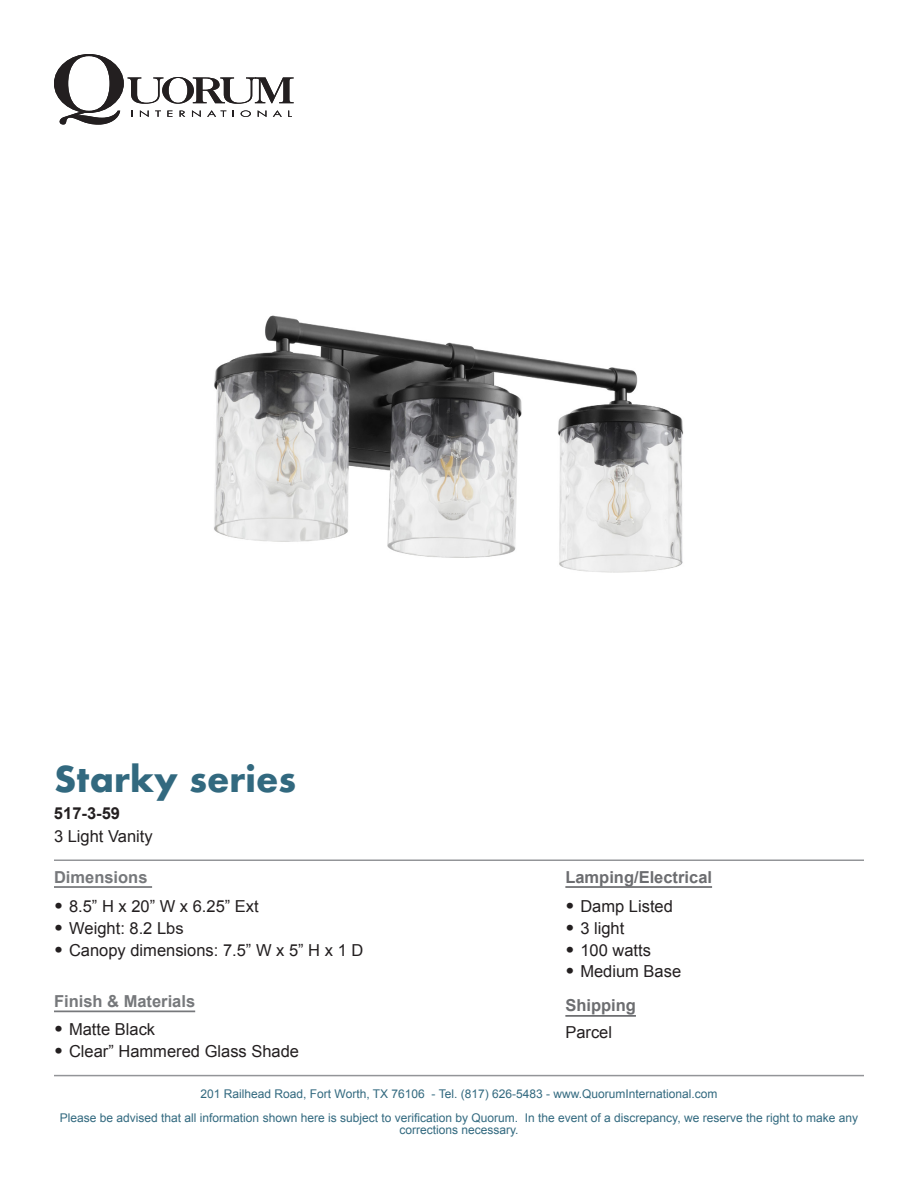
<style>
.page{position:relative;width:918px;height:1188px;background:#fff}
.page>*{position:absolute;margin:0;border:0;box-sizing:border-box;transform-origin:0 0}
.t1{font:700 34.5px "Futura";color:#32697f}
.t2{font:16.5px "Arial";color:#231f20}
.t3{font:700 16.5px "Arial";color:#76787b}
.t4{font:700 16.5px "Arial";color:#6c6d70}
.t5{font:700 16.5px "Arial";color:#231f20}
.t6{font:12px/24px "Arial";color:#32697f;text-align:center}
.s1{font-family:"Gotham";font-weight:900;font-size:18px}
</style>
<div class="page">
<svg style="left:54px;top:54px;width:240px;height:71px"></svg>
<hr style="left:54px;top:860px;width:810px;height:1px;background:#939598">
<hr style="left:54px;top:1075px;width:810px;height:1px;background:#939598">
<img style="left:214px;top:315px;width:470px;height:258px">
<hr style="left:54px;top:886px;width:98px;height:2px;background:#76787b">
<hr style="left:54px;top:1011px;width:141px;height:1px;background:#76787b">
<hr style="left:565px;top:886px;width:147px;height:2px;background:#6c6d70">
<hr style="left:565px;top:1015px;width:71px;height:2px;background:#6c6d70">
<p class="t1" style="left:54px;top:754px;width:244px">Starky series</p>
<p class="t2" style="left:54px;top:826px;width:100px">3 Light Vanity</p>
<p class="t5" style="left:54px;top:803px;width:68px">517-3-59</p>
<p class="t3" style="left:54px;top:866px;width:95px">Dimensions</p>
<p class="t2" style="left:54px;top:896px;width:206px"><span class="s1">•</span> 8.5” H x 20” W x 6.25” Ext</p>
<p class="t2" style="left:54px;top:917px;width:131px"><span class="s1">•</span> Weight: 8.2 Lbs</p>
<p class="t2" style="left:54px;top:939px;width:311px"><span class="s1">•</span> Canopy dimensions: 7.5” W x 5” H x 1 D</p>
<p class="t3" style="left:54px;top:990px;width:143px">Finish &amp; Materials</p>
<p class="t2" style="left:54px;top:1019px;width:103px"><span class="s1">•</span> Matte Black</p>
<p class="t2" style="left:54px;top:1040px;width:247px"><span class="s1">•</span> Clear” Hammered Glass Shade</p>
<p class="t4" style="left:565px;top:866px;width:148px">Lamping/Electrical</p>
<p class="t2" style="left:565px;top:896px;width:109px"><span class="s1">•</span> Damp Listed</p>
<p class="t2" style="left:565px;top:917px;width:61px"><span class="s1">•</span> 3 light</p>
<p class="t2" style="left:565px;top:939px;width:87px"><span class="s1">•</span> 100 watts</p>
<p class="t2" style="left:565px;top:961px;width:117px"><span class="s1">•</span> Medium Base</p>
<p class="t4" style="left:565px;top:995px;width:72px">Shipping</p>
<p class="t2" style="left:565px;top:1021px;width:48px">Parcel</p>
<p class="t6" style="left:60px;top:1082px;width:800px">201 Railhead Road, Fort Worth, TX 76106 - Tel. (817) 626-5483 - www.QuorumInternational.com<br>Please be advised that all information shown here is subject to verification by Quorum. In the event of a discrepancy, we reserve the right to make any</p>
<p class="t6" style="left:399px;top:1118px;width:121px">corrections necessary.</p>
</div>
